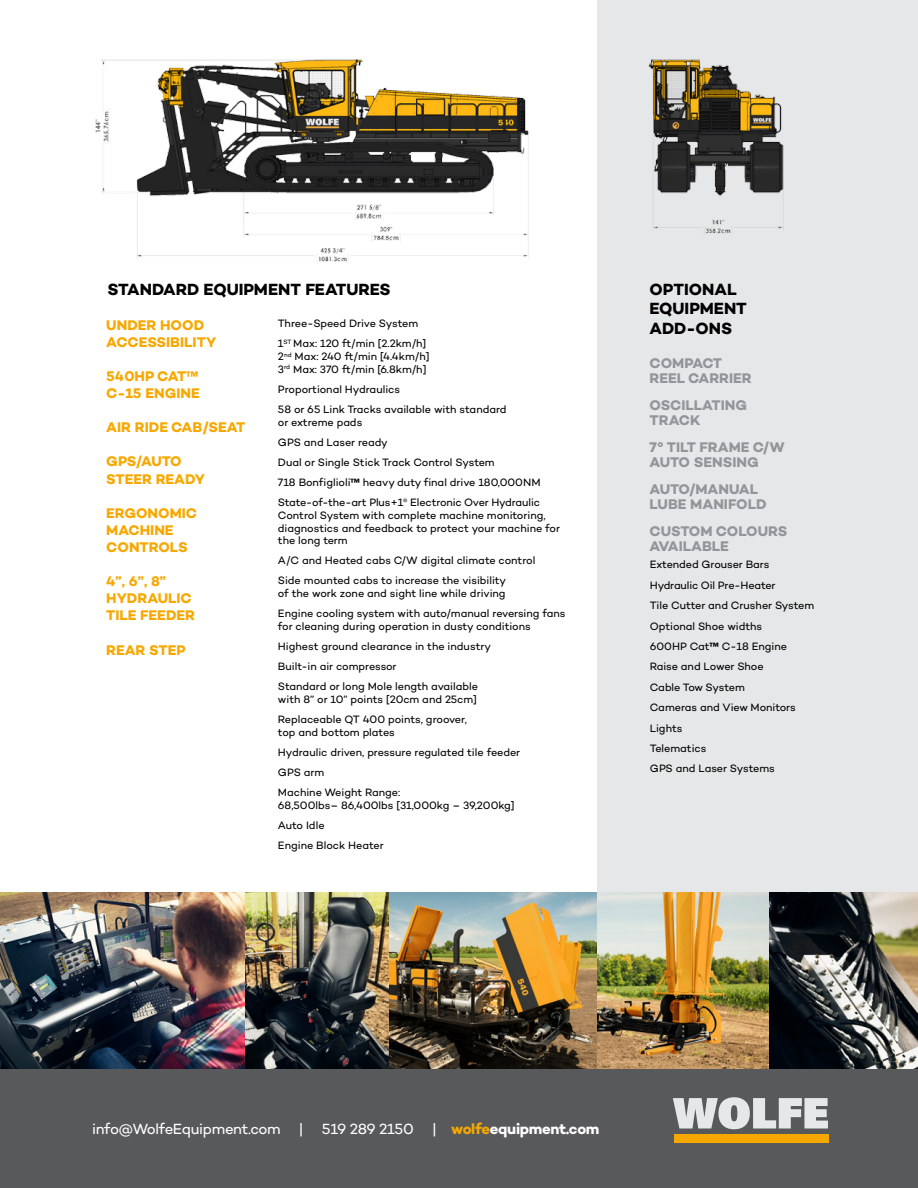
<style>
.page{position:relative;width:918px;height:1188px;background:#fff}
.page>*{position:absolute;margin:0;border:0;box-sizing:border-box;transform-origin:0 0}
.t1{font:700 16.5px/19.8px "Campton";color:#000}
.t2{font:15px "Campton";letter-spacing:-.025em;color:#fff}
.t3{font:700 14.25px/17.1px "Campton";color:#f7a800}
.t4{font:700 14.25px/15px "Campton";color:#939598}
.t5{font:10.8px/20.1px "Campton";color:#000}
.s1{font-family:"Franklin Gothic";font-weight:600}
.s2{font-family:"Bryant";font-weight:700;font-stretch:condensed}
.s3{font-weight:700;color:#f7a800}
.s4{font-weight:700}
</style>
<div class="page">
<div style="left:597px;top:0;width:321px;height:1188px;background:#e6e7e8"></div>
<img style="left:0;top:892px;width:770px;height:177px">
<img style="left:770px;top:892px;width:148px;height:177px">
<div style="left:0;top:1069px;width:918px;height:119px;background:#58595b"></div>
<svg style="left:673px;top:1097px;width:155px;height:32px"></svg>
<div style="left:674px;top:1134px;width:154px;height:8px;background:#f7a800"></div>
<img style="left:95px;top:59px;width:434px;height:203px">
<img style="left:648px;top:59px;width:136px;height:175px">
<h1 class="t1" style="left:108px;top:279px;width:285px">STANDARD EQUIPMENT FEATURES</h1>
<h3 class="t3" style="left:106px;top:316px;width:111px">UNDER HOOD<br>ACCESSIBILITY</h3>
<h3 class="t3" style="left:106px;top:367px;width:95px">540HP CAT<span class="s1">™<br></span>C-15 ENGINE</h3>
<h3 class="t3" style="left:106px;top:419px;width:141px">AIR RIDE CAB/SEAT</h3>
<h3 class="t3" style="left:106px;top:453px;width:100px">GPS/AUTO<br>STEER READY</h3>
<h3 class="t3" style="left:106px;top:504px;width:92px">ERGONOMIC<br>MACHINE<br>CONTROLS</h3>
<h3 class="t3" style="left:106px;top:573px;width:90px">4”, 6”, 8”<br>HYDRAULIC<br>TILE FEEDER</h3>
<h3 class="t3" style="left:106px;top:641px;width:81px">REAR STEP</h3>
<p class="t5" style="left:278px;top:313px;width:150px">Three-Speed Drive System<br>1<sup>ST</sup> Max: 120 ft/min [2.2km/h]</p>
<p class="t5" style="left:278px;top:350px;width:153px;line-height:12.8px">2<sup>nd</sup> Max: 240 ft/min [4.4km/h]<br>3<sup>rd</sup> Max: 370 ft/min [6.8km/h]</p>
<p class="t5" style="left:278px;top:379px;width:230px">Proportional Hydraulics<br>58 or 65 Link Tracks available with standard</p>
<p class="t5" style="left:278px;top:412px;width:264px">or extreme pads<br>GPS and Laser ready<br>Dual or Single Stick Track Control System<br>718 Bonfiglioli<span class="s1">™</span> heavy duty final drive 180,000NM State-of-the-art Plus+1<span class="s2">®</span> Electronic Over Hydraulic</p>
<p class="t5" style="left:278px;top:509px;width:284px;line-height:12.8px">Control System with complete machine monitoring, diagnostics and feedback to protect your machine for the long term</p>
<p class="t5" style="left:278px;top:550px;width:259px">A/C and Heated cabs C/W digital climate control<br>Side mounted cabs to increase the visibility</p>
<p class="t5" style="left:278px;top:583px;width:289px">of the work zone and sight line while driving<br>Engine cooling system with auto/manual reversing fans</p>
<p class="t5" style="left:278px;top:616px;width:254px">for cleaning during operation in dusty conditions Highest ground clearance in the industry Built-in air compressor<br>Standard or long Mole length available</p>
<p class="t5" style="left:278px;top:689px;width:201px">with 8” or 10” points [20cm and 25cm]<br>Replaceable QT 400 points, groover,</p>
<p class="t5" style="left:278px;top:722px;width:244px">top and bottom plates<br>Hydraulic driven, pressure regulated tile feeder<br>GPS arm<br>Machine Weight Range:</p>
<p class="t5" style="left:278px;top:795px;width:238px">68,500lbs– 86,400lbs [31,000kg – 39,200kg]<br>Auto Idle<br>Engine Block Heater</p>
<h1 class="t1" style="left:650px;top:279px;width:99px">OPTIONAL<br>EQUIPMENT<br>ADD-ONS</h1>
<h3 class="t4" style="left:650px;top:355px;width:104px">COMPACT<br>REEL CARRIER</h3>
<h3 class="t4" style="left:650px;top:397px;width:99px">OSCILLATING<br>TRACK</h3>
<h3 class="t4" style="left:650px;top:439px;width:137px">7° TILT FRAME C/W<br>AUTO SENSING</h3>
<h3 class="t4" style="left:650px;top:481px;width:118px">AUTO/MANUAL<br>LUBE MANIFOLD</h3>
<h3 class="t4" style="left:650px;top:523px;width:139px">CUSTOM COLOURS<br>AVAILABLE</h3>
<p class="t5" style="left:650px;top:554px;width:166px">Extended Grouser Bars<br>Hydraulic Oil Pre-Heater<br>Tile Cutter and Crusher System<br>Optional Shoe widths<br>600HP Cat<span class="s1">™</span> C-18 Engine<br>Raise and Lower Shoe<br>Cable Tow System<br>Cameras and View Monitors<br>Lights<br>Telematics<br>GPS and Laser Systems</p>
<h2 class="t2" style="left:92px;top:1120px;width:509px">info@WolfeEquipment.com | 519 289 2150 | <span class="s3">wolfe</span><span class="s4">equipment.com</span></h2>
</div>
